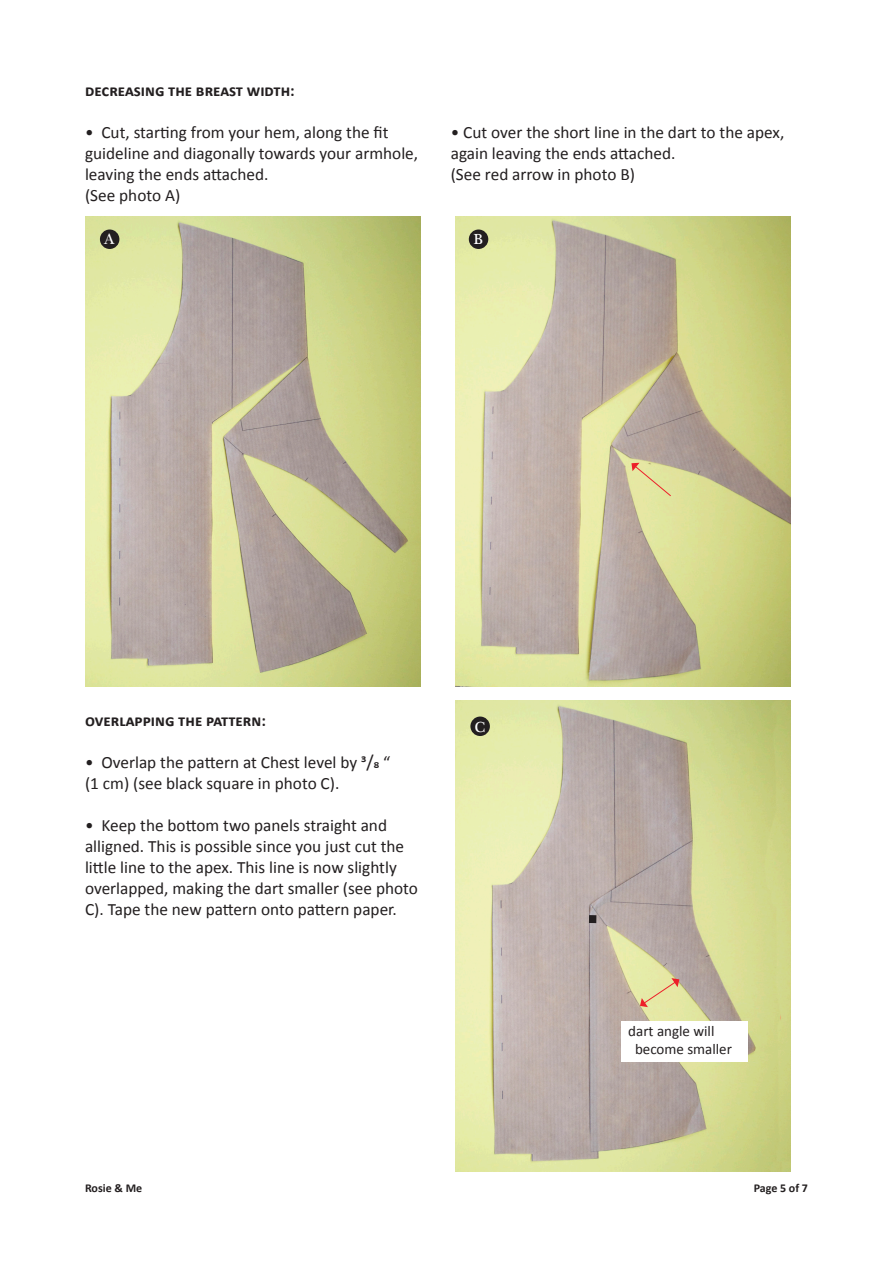
<style>
.page{position:relative;width:893px;height:1263px;background:#fff}
.page>*{position:absolute;margin:0;border:0;box-sizing:border-box;transform-origin:0 0}
.t1{font:17.25px/21px "Calibri";color:#231f20}
.foto_kopje{font:700 16.5px "Calibri";color:#231f20}
.t2{font:15px "Calibri";color:#231f20}
.t3{font:15px "Plantagenet Cherokee";color:#fff}
.t4{font:700 12px "Calibri";color:#231f20}
.s1{font-size:18.75px}
</style>
<div class="page">
<img style="left:455px;top:701px;width:336px;height:470px">
<img style="left:85px;top:216px;width:336px;height:470px">
<div style="left:100px;top:229px;width:19px;height:20px;background:#231f20;border-radius:50%"></div>
<img style="left:455px;top:216px;width:336px;height:470px">
<div style="left:469px;top:229px;width:19px;height:20px;background:#231f20;border-radius:50%"></div>
<svg style="left:631px;top:463px;width:41px;height:34px"></svg>
<svg style="left:640px;top:978px;width:39px;height:29px"></svg>
<div style="left:470px;top:716px;width:20px;height:20px;background:#231f20;border-radius:50%"></div>
<div style="left:589px;top:915px;width:7px;height:8px;border:2px solid #231f20"></div>
<div style="left:622px;top:1021px;width:126px;height:40px;background:#fff"></div>
<p class="foto_kopje" style="left:85px;top:80px;width:211px">decreasing the breast width:</p>
<p class="t1" style="left:85px;top:122px;width:335px">• Cut, starting from your hem, along the fit guideline and diagonally towards your armhole, leaving the ends attached.</p>
<p class="t1" style="left:85px;top:185px;width:97px">(See photo A)</p>
<p class="t1" style="left:451px;top:122px;width:335px">• Cut over the short line in the dart to the apex, again leaving the ends attached.</p>
<p class="t1" style="left:451px;top:164px;width:186px">(See red arrow in photo B)</p>
<p class="t3" style="left:104px;top:230px;width:13px">A</p>
<p class="t3" style="left:474px;top:230px;width:11px">B</p>
<p class="foto_kopje" style="left:85px;top:710px;width:182px">overlapping the pattern:</p>
<p class="t1" style="left:85px;top:752px;width:307px">• Overlap the pattern at Chest level by <span class="s1">3/8</span> “ (1 cm) (see black square in photo C).</p>
<p class="t1" style="left:85px;top:815px;width:334px">• Keep the bottom two panels straight and alligned. This is possible since you just cut the little line to the apex. This line is now slightly overlapped, making the dart smaller (see photo C). Tape the new pattern onto pattern paper.</p>
<p class="t3" style="left:475px;top:717px;width:12px">C</p>
<p class="t2" style="left:628px;top:1022px;width:88px">dart angle will</p>
<p class="t2" style="left:635px;top:1040px;width:98px">become smaller</p>
<p class="t4" style="left:85px;top:1180px;width:59px">Rosie &amp; Me</p>
<p class="t4" style="left:754px;top:1180px;width:56px">Page 5 of 7</p>
</div>
